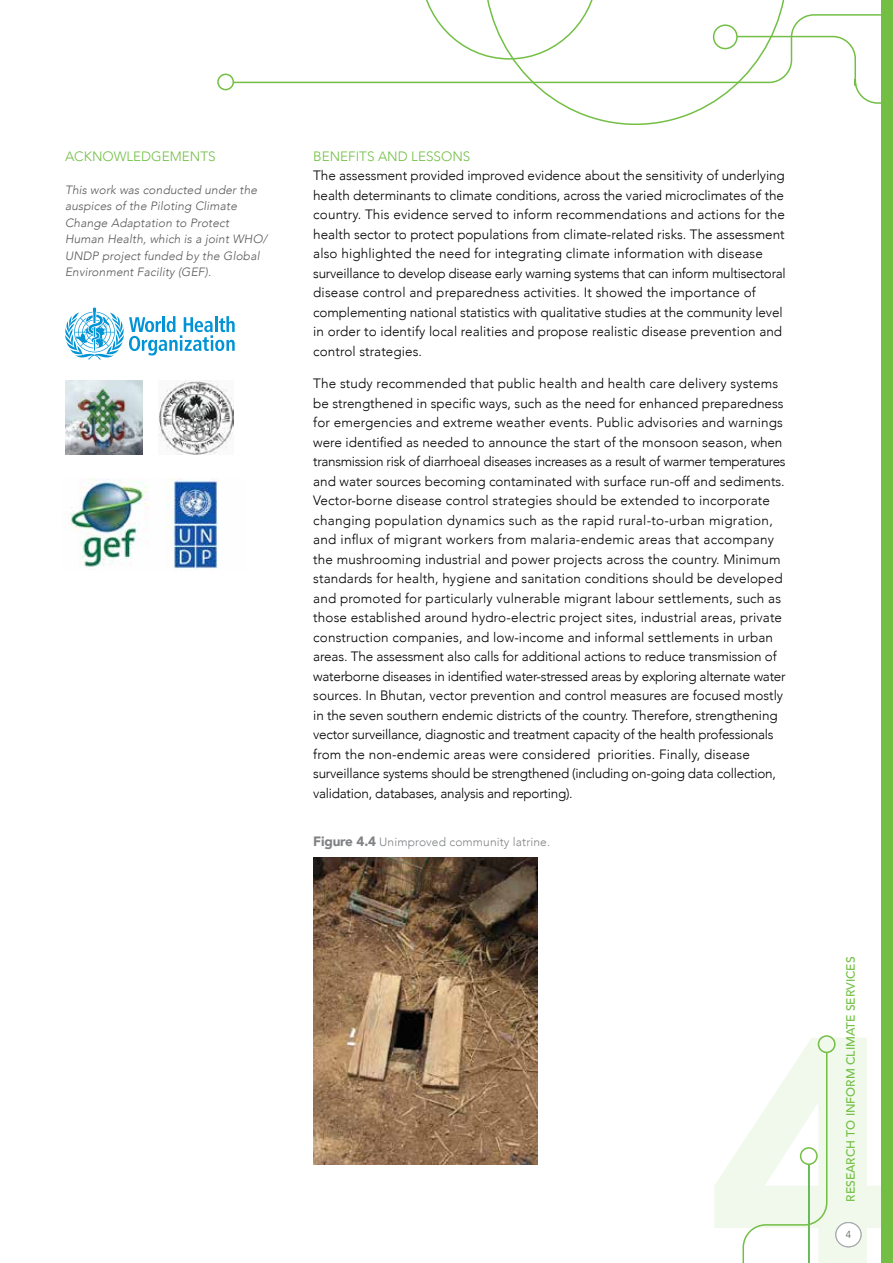
<style>
.page{position:relative;width:893px;height:1263px;background:#fff}
.page>*{position:absolute;margin:0;border:0;box-sizing:border-box;transform-origin:0 0}
.t1{font:300 13.5px/19.5px "Avenir";color:#000}
.t2{font:300 13.5px "Avenir";color:#72bf44}
.t3{font:italic 300 12px/16.5px "Avenir";letter-spacing:.01em;color:#58595b}
.t4{font:300 12px "Avenir";letter-spacing:.01em;color:#808285}
.t5{font:500 12px "Avenir";color:#72bf44}
.t6{font:300 10.2px "Avenir";color:#58595b}
.s1{font-weight:900;font-size:13.5px}
</style>
<div class="page">
<svg style="left:224px;top:73px;width:195px;height:11px"></svg>
<div style="left:218px;top:74px;width:15px;height:16px;background:#fff;border-radius:50%"></div>
<div style="left:217px;top:74px;width:17px;height:16px;border:2px solid #72bf44;border-radius:50%"></div>
<svg style="left:419px;top:0;width:462px;height:125px"></svg>
<svg style="left:742px;top:1051px;width:86px;height:212px"></svg>
<div style="left:818px;top:1035px;width:18px;height:18px;border:2px solid #72bf44;border-radius:50%"></div>
<div style="left:800px;top:1147px;width:18px;height:18px;border:2px solid #72bf44;border-radius:50%"></div>
<img style="left:313px;top:858px;width:224px;height:307px">
<img style="left:158px;top:380px;width:76px;height:75px">
<img style="left:70px;top:479px;width:148px;height:91px">
<img style="left:66px;top:381px;width:77px;height:73px">
<svg style="left:65px;top:307px;width:170px;height:52px"></svg>
<div style="left:881px;top:0;width:12px;height:1263px;background:#72bf44"></div>
<div style="left:835px;top:1222px;width:27px;height:25px;border:1px solid #a7a9ac;border-radius:50%"></div>
<p class="t2" style="left:65px;top:148px;width:152px">ACKNOWLEDGEMENTS</p>
<p class="t3" style="left:65px;top:181px;width:204px">This work was conducted under the auspices of the Piloting Climate<br>Change Adaptation to Protect<br>Human Health, which is a joint WHO/<br>UNDP project funded by the Global<br>Environment Facility (GEF).</p>
<p class="t2" style="left:313px;top:148px;width:159px">BENEFITS AND LESSONS</p>
<p class="t1" style="left:313px;top:166px;width:474px">The assessment provided improved evidence about the sensitivity of underlying health determinants to climate conditions, across the varied microclimates of the country. This evidence served to inform recommendations and actions for the health sector to protect populations from climate-related risks. The assessment also highlighted the need for integrating climate information with disease surveillance to develop disease early warning systems that can inform multisectoral disease control and preparedness activities. It showed the importance of complementing national statistics with qualitative studies at the community level in order to identify local realities and propose realistic disease prevention and control strategies.</p>
<p class="t1" style="left:313px;top:374px;width:474px">The study recommended that public health and health care delivery systems be strengthened in specific ways, such as the need for enhanced preparedness for emergencies and extreme weather events. Public advisories and warnings were identified as needed to announce the start of the monsoon season, when transmission risk of diarrhoeal diseases increases as a result of warmer temperatures and water sources becoming contaminated with surface run-off and sediments.<br>Vector-borne disease control strategies should be extended to incorporate changing population dynamics such as the rapid rural-to-urban migration, and influx of migrant workers from malaria-endemic areas that accompany the mushrooming industrial and power projects across the country. Minimum standards for health, hygiene and sanitation conditions should be developed and promoted for particularly vulnerable migrant labour settlements, such as those established around hydro-electric project sites, industrial areas, private construction companies, and low-income and informal settlements in urban areas. The assessment also calls for additional actions to reduce transmission of waterborne diseases in identified water-stressed areas by exploring alternate water sources. In Bhutan, vector prevention and control measures are focused mostly in the seven southern endemic districts of the country. Therefore, strengthening vector surveillance, diagnostic and treatment capacity of the health professionals from the non-endemic areas were considered priorities. Finally, disease surveillance systems should be strengthened (including on-going data collection, validation, databases, analysis and reporting).</p>
<p class="t4" style="left:313px;top:835px;width:238px"><span class="s1">Figure 4.4</span> Unimproved community latrine.</p>
<p class="t5" style="left:840px;top:1202px;width:247px;rotate:-90deg">RESEARCH TO INFORM CLIMATE SERVICES</p>
<p class="t6" style="left:843px;top:1228px;width:12px">7 14</p>
</div>
